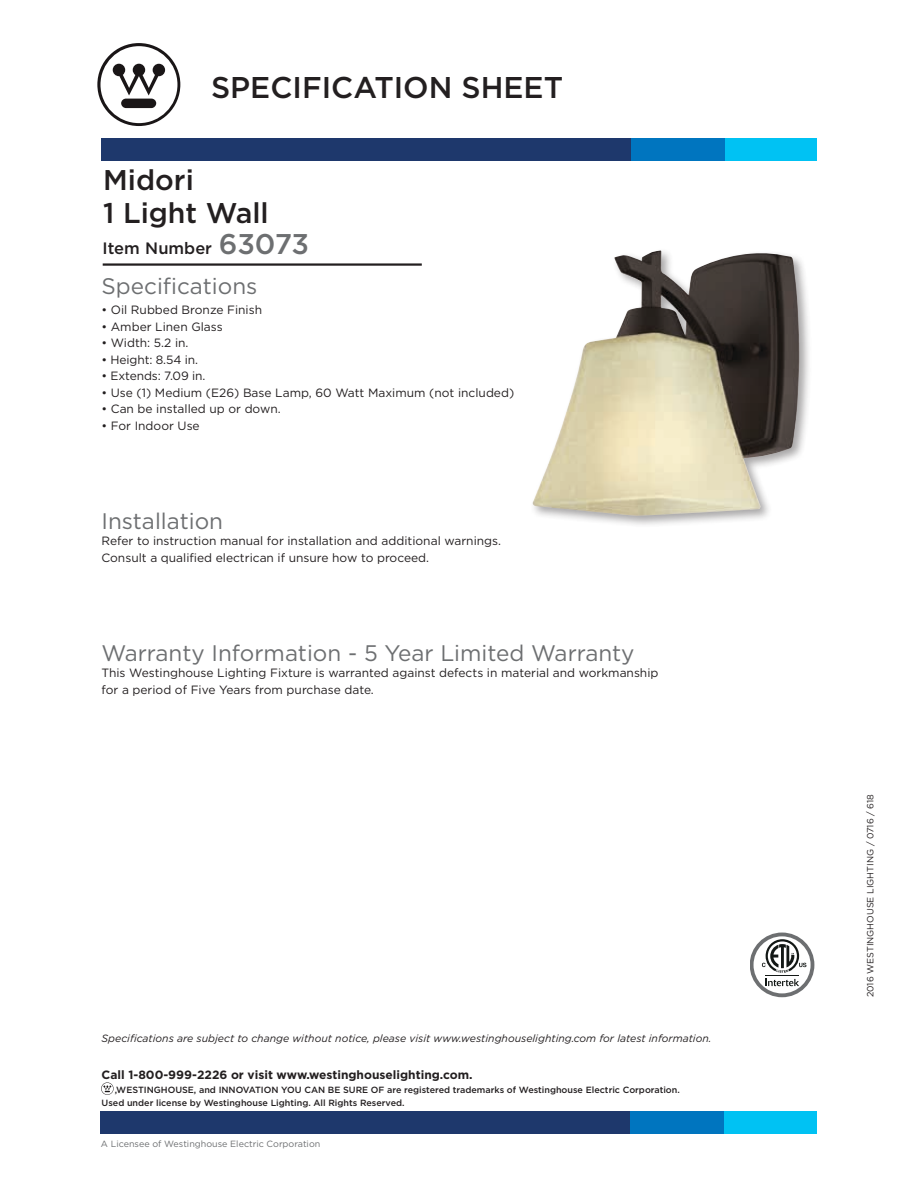
<style>
.page{position:relative;width:918px;height:1188px;background:#fff}
.page>*{position:absolute;margin:0;border:0;box-sizing:border-box;transform-origin:0 0}
.t1{font:500 30px "Gotham";color:#231f20}
.t2{font:500 28.5px/33px "Gotham";color:#231f20}
.t3{font:22.5px "Gotham";color:#6d6f71}
.t4{font:500 16.5px "Gotham";color:#231f20}
.t5{font:12px/16.5px "Gotham";color:#231f20}
.t6{font:700 12px "Gotham";color:#231f20}
.t7{font:italic 10.5px "Gotham";color:#231f20}
.t8{font:500 9px/13.5px "Gotham";color:#231f20}
.t9{font:9px "Gotham";color:#6d6f71}
.t10{font:9px "Gotham";color:#231f20}
.s1{font-size:28.5px;color:#6d6f71}
</style>
<div class="page">
<svg style="left:97px;top:43px;width:83px;height:83px"></svg>
<div style="left:106px;top:138px;width:711px;height:23px;background:#00c2f3"></div>
<div style="left:101px;top:138px;width:624px;height:23px;background:#1e386c"></div>
<div style="left:631px;top:138px;width:94px;height:23px;background:#0075bf"></div>
<div style="left:105px;top:1111px;width:711px;height:23px;background:#00c2f3"></div>
<div style="left:100px;top:1111px;width:624px;height:23px;background:#1e386c"></div>
<div style="left:631px;top:1111px;width:93px;height:23px;background:#0075bf"></div>
<svg style="left:101px;top:1082px;width:13px;height:13px"></svg>
<div style="left:530px;top:248px;width:282px;height:281px;background:#231f20;opacity:.4"></div>
<img style="left:532px;top:250px;width:268px;height:266px">
<svg style="left:750px;top:933px;width:64px;height:64px"></svg>
<hr style="left:103px;top:263px;width:319px;height:3px;background:#231f20">
<h1 class="t1" style="left:211px;top:68px;width:354px">SPECIFICATION SHEET</h1>
<h2 class="t2" style="left:103px;top:163px;width:167px">Midori<br>1 Light Wall</h2>
<h3 class="t4" style="left:102px;top:237px;width:208px">Item Number <span class="s1">63073</span></h3>
<h3 class="t3" style="left:102px;top:271px;width:157px">Specifications</h3>
<p class="t5" style="left:102px;top:302px;width:162px">• Oil Rubbed Bronze Finish</p>
<p class="t5" style="left:102px;top:318px;width:123px">• Amber Linen Glass</p>
<p class="t5" style="left:102px;top:335px;width:89px">• Width: 5.2 in.</p>
<p class="t5" style="left:102px;top:351px;width:98px">• Height: 8.54 in.</p>
<p class="t5" style="left:102px;top:368px;width:105px">• Extends: 7.09 in.</p>
<p class="t5" style="left:102px;top:384px;width:414px">• Use (1) Medium (E26) Base Lamp, 60 Watt Maximum (not included)</p>
<p class="t5" style="left:102px;top:401px;width:181px">• Can be installed up or down.</p>
<p class="t5" style="left:102px;top:417px;width:100px">• For Indoor Use</p>
<h3 class="t3" style="left:102px;top:506px;width:123px">Installation</h3>
<p class="t5" style="left:102px;top:533px;width:401px">Refer to instruction manual for installation and additional warnings.<br>Consult a qualified electrican if unsure how to proceed.</p>
<h3 class="t3" style="left:102px;top:638px;width:535px">Warranty Information - 5 Year Limited Warranty</h3>
<p class="t5" style="left:102px;top:665px;width:558px">This Westinghouse Lighting Fixture is warranted against defects in material and workmanship for a period of Five Years from purchase date.</p>
<p class="t7" style="left:102px;top:1031px;width:611px">Specifications are subject to change without notice, please visit www.westinghouselighting.com for latest information.</p>
<p class="t6" style="left:102px;top:1067px;width:373px">Call 1-800-999-2226 or visit www.westinghouselighting.com.</p>
<p class="t8" style="left:102px;top:1083px;width:580px;text-indent:13px">,WESTINGHOUSE, and INNOVATION YOU CAN BE SURE OF are registered trademarks of Westinghouse Electric Corporation.<br>Used under license by Westinghouse Lighting. All Rights Reserved.</p>
<p class="t9" style="left:101px;top:1138px;width:221px">A Licensee of Westinghouse Electric Corporation</p>
<p class="t10" style="left:864px;top:997px;width:205px;rotate:-90deg">2016 WESTINGHOUSE LIGHTING / 0716 / 618</p>
</div>
